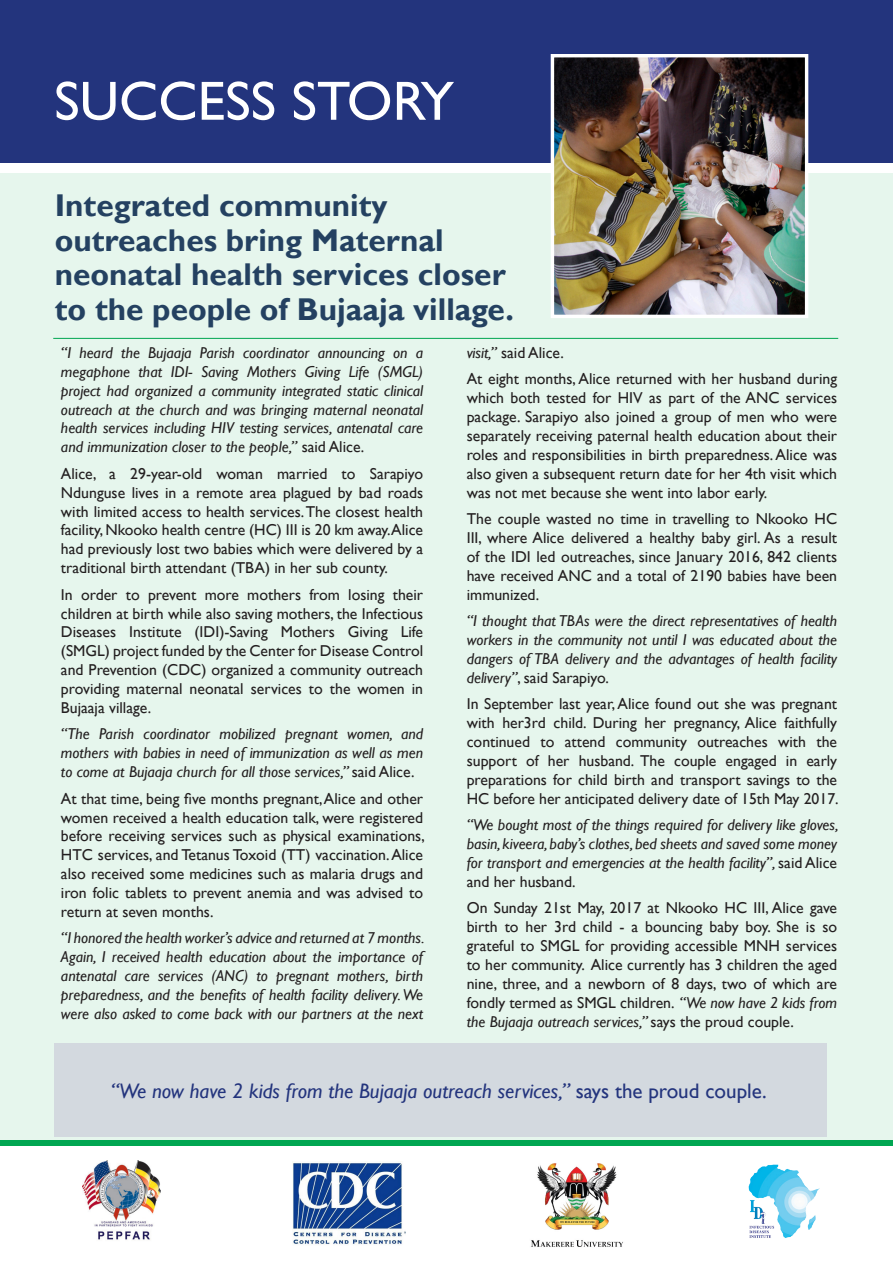
<style>
.page{position:relative;width:893px;height:1263px;background:#fff}
.page>*{position:absolute;margin:0;border:0;box-sizing:border-box;transform-origin:0 0}
.t1{font:55.5px "Gill Sans";color:#fff}
.t2{font:700 31.5px/34.5px "Gill Sans";color:#244161}
.t3{font:italic 21px "Gill Sans";color:#23347d}
.t4{font:15.75px/18.9px "Gill Sans";color:#231f20;text-align:justify}
.t5{font:italic 15.75px/18.9px "Gill Sans";color:#231f20;text-align:justify}
.s1{font-style:normal}
.s2{font-style:italic}
</style>
<div class="page">
<div style="left:0;top:173px;width:893px;height:973px;background:#e6f6ed"></div>
<div style="left:0;top:0;width:893px;height:163px;background:#23347d"></div>
<img style="left:82px;top:1160px;width:79px;height:80px">
<div style="left:0;top:1140px;width:893px;height:6px;background:#00a651"></div>
<img style="left:555px;top:58px;width:249px;height:256px">
<div style="left:551px;top:54px;width:257px;height:264px;border:3px solid #fff"></div>
<div style="left:55px;top:1044px;width:772px;height:93px;background:#d3d9df"></div>
<hr style="left:53px;top:338px;width:785px;height:1px;background:#00a651">
<img style="left:293px;top:1161px;width:113px;height:84px">
<img style="left:748px;top:1164px;width:72px;height:74px">
<img style="left:531px;top:1163px;width:92px;height:84px">
<p class="t1" style="left:54px;top:69px;width:401px">SUCCESS STORY</p>
<p class="t2" style="left:55px;top:189px;width:461px">Integrated community outreaches bring Maternal neonatal health services closer to the people of Bujaaja village.</p>
<p class="t5" style="left:61px;top:343px;width:364px">“I heard the Bujaaja Parish coordinator announcing on a megaphone that IDI- Saving Mothers Giving Life (SMGL) project had organized a community integrated static clinical outreach at the church and was bringing maternal neonatal health services including HIV testing services, antenatal care and immunization closer to the people,” <span class="s1">said Alice.</span></p>
<p class="t4" style="left:61px;top:464px;width:364px">Alice, a 29-year-old woman married to Sarapiyo Ndunguse lives in a remote area plagued by bad roads with limited access to health services. The closest health facility, Nkooko health centre (HC) III is 20 km away.Alice had previously lost two babies which were delivered by a traditional birth attendant (TBA) in her sub county.</p>
<p class="t4" style="left:61px;top:585px;width:364px">In order to prevent more mothers from losing their children at birth while also saving mothers, the Infectious Diseases Institute (IDI)-Saving Mothers Giving Life (SMGL) project funded by the Center for Disease Control and Prevention (CDC) organized a community outreach providing maternal neonatal services to the women in Bujaaja village.</p>
<p class="t5" style="left:61px;top:725px;width:364px">“The Parish coordinator mobilized pregnant women, and mothers with babies in need of immunization as well as men to come at Bujaaja church for all those services,” <span class="s1">said Alice.</span></p>
<p class="t4" style="left:61px;top:789px;width:365px">At that time, being five months pregnant, Alice and other women received a health education talk, were registered before receiving services such as physical examinations, HTC services, and Tetanus Toxoid (TT) vaccination. Alice also received some medicines such as malaria drugs and iron folic tablets to prevent anemia and was advised to return at seven months.</p>
<p class="t5" style="left:61px;top:929px;width:365px">“I honored the health worker’s advice and returned at 7 months.<br>Again, I received health education about the importance of antenatal care services (ANC) to pregnant mothers, birth preparedness, and the benefits of health facility delivery. We were also asked to come back with our partners at the next</p>
<p class="t4" style="left:467px;top:343px;width:99px"><span class="s2">visit,”</span> said Alice.</p>
<p class="t4" style="left:467px;top:370px;width:372px">At eight months, Alice returned with her husband during which both tested for HIV as part of the ANC services package. Sarapiyo also joined a group of men who were separately receiving paternal health education about their roles and responsibilities in birth preparedness. Alice was also given a subsequent return date for her 4th visit which was not met because she went into labor early.</p>
<p class="t4" style="left:467px;top:510px;width:372px">The couple wasted no time in travelling to Nkooko HC III, where Alice delivered a healthy baby girl. As a result of the IDI led outreaches, since January 2016, 842 clients have received ANC and a total of 2190 babies have been immunized.</p>
<p class="t5" style="left:467px;top:611px;width:372px">“I thought that TBAs were the direct representatives of health workers in the community not until I was educated about the dangers of TBA delivery and the advantages of health facility delivery”<span class="s1">, said Sarapiyo.</span></p>
<p class="t4" style="left:467px;top:695px;width:373px">In September last year, Alice found out she was pregnant with her3rd child. During her pregnancy, Alice faithfully continued to attend community outreaches with the support of her husband. The couple engaged in early preparations for child birth and transport savings to the HC before her anticipated delivery date of 15th May 2017.</p>
<p class="t5" style="left:467px;top:815px;width:373px">“We bought most of the things required for delivery like gloves, basin, kiveera, baby’s clothes, bed sheets and saved some money for transport and emergencies at the health facility”, <span class="s1">said Alice and her husband.</span></p>
<p class="t4" style="left:467px;top:899px;width:372px">On Sunday 21st May, 2017 at Nkooko HC III, Alice gave birth to her 3rd child - a bouncing baby boy. She is so grateful to SMGL for providing accessible MNH services to her community. Alice currently has 3 children the aged nine, three, and a newborn of 8 days, two of which are fondly termed as SMGL children. <span class="s2">“We now have 2 kids from the Bujaaja outreach services,”</span> says the proud couple.</p>
<p class="t3" style="left:111px;top:1078px;width:658px">“We now have 2 kids from the Bujaaja outreach services,” <span class="s1">says the proud couple.</span></p>
</div>
